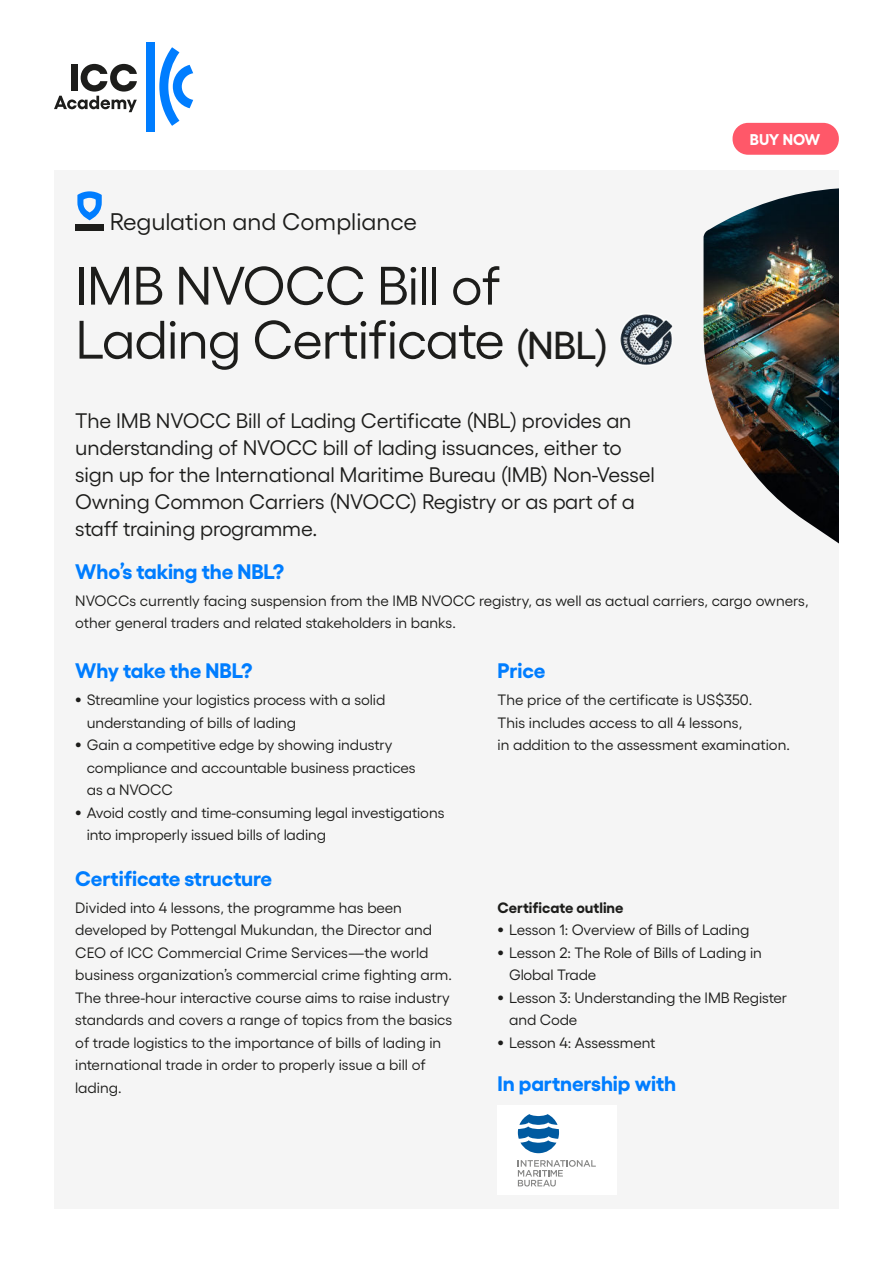
<style>
.page{position:relative;width:893px;height:1263px;background:#fff}
.page>*{position:absolute;margin:0;border:0;box-sizing:border-box;transform-origin:0 0}
.t1{font:54px/54px "Gellix";letter-spacing:-.02em;color:#1d1d1b}
.t2{font:24px "Gellix";color:#1d1d1b}
.t3{font:21px/27px "Gellix";letter-spacing:-.01em;color:#1d1d1b}
.t4{font:700 21px "Gellix";letter-spacing:-.005em;color:#007dff}
.t5{font:700 15.6px "Gellix";letter-spacing:-.01em;color:#fff}
.t6{font:15px/22.5px "Gellix";letter-spacing:-.005em;color:#1d1d1b}
.t7{font:700 15px "Gellix";color:#1d1d1b}
.s1{font-weight:500;font-size:39px}
.s2{font-size:21px}
</style>
<div class="page">
<div style="left:54px;top:170px;width:785px;height:1039px;background:#f5f5f5"></div>
<div style="left:732px;top:123px;width:107px;height:32px;background:#ff5869;border-radius:16px"></div>
<img style="left:620px;top:314px;width:53px;height:51px">
<div style="left:146px;top:42px;width:9px;height:89px;background:#007dff"></div>
<svg style="left:159px;top:47px;width:34px;height:79px"></svg>
<svg style="left:54px;top:64px;width:83px;height:48px"></svg>
<div style="left:497px;top:1105px;width:120px;height:90px;background:#fff"></div>
<svg style="left:518px;top:1114px;width:41px;height:39px"></svg>
<svg style="left:518px;top:1160px;width:78px;height:26px"></svg>
<div style="left:75px;top:224px;width:29px;height:6px;background:#1d1d1b"></div>
<svg style="left:77px;top:191px;width:25px;height:29px"></svg>
<img style="left:703px;top:188px;width:136px;height:355px">
<h2 class="t2" style="left:110px;top:211px;width:309px">Regulation and Compliance</h2>
<h1 class="t1" style="left:75px;top:261px;width:535px">IMB NVOCC Bill of<br>Lading Certificate <span class="s1">(NBL)</span></h1>
<p class="t5" style="left:750px;top:132px;width:72px">BUY NOW</p>
<p class="t3" style="left:75px;top:408px;width:581px">The IMB NVOCC Bill of Lading Certificate (NBL) provides an understanding of NVOCC bill of lading issuances, either to sign up for the International Maritime Bureau (IMB) Non-Vessel Owning Common Carriers (NVOCC) Registry or as part of a staff training programme.</p>
<h3 class="t4" style="left:75px;top:562px;width:211px">Who’s taking the NBL?</h3>
<p class="t6" style="left:75px;top:590px;width:735px">NVOCCs currently facing suspension from the IMB NVOCC registry, as well as actual carriers, cargo owners, other general traders and related stakeholders in banks.</p>
<h3 class="t4" style="left:497px;top:661px;width:49px">Price</h3>
<p class="t6" style="left:497px;top:689px;width:294px">The price of the certificate is US$350.<br>This includes access to all 4 lessons,<br>in addition to the assessment examination.</p>
<h3 class="t4" style="left:75px;top:661px;width:179px">Why take the NBL?</h3>
<p class="t6" style="left:87px;top:689px;width:300px;text-indent:-12px"><span class="s2">•</span> Streamline your logistics process with a solid understanding of bills of lading</p>
<p class="t6" style="left:87px;top:734px;width:330px;text-indent:-12px"><span class="s2">•</span> Gain a competitive edge by showing industry compliance and accountable business practices as a NVOCC</p>
<p class="t6" style="left:87px;top:802px;width:359px;text-indent:-12px"><span class="s2">•</span> Avoid costly and time-consuming legal investigations into improperly issued bills of lading</p>
<h3 class="t4" style="left:75px;top:869px;width:198px">Certificate structure</h3>
<p class="t6" style="left:75px;top:897px;width:379px">Divided into 4 lessons, the programme has been developed by Pottengal Mukundan, the Director and CEO of ICC Commercial Crime Services—the world business organization’s commercial crime fighting arm.<br>The three-hour interactive course aims to raise industry standards and covers a range of topics from the basics of trade logistics to the importance of bills of lading in international trade in order to properly issue a bill of lading.</p>
<p class="t7" style="left:497px;top:900px;width:128px">Certificate outline</p>
<p class="t6" style="left:497px;top:919px;width:253px"><span class="s2">•</span> Lesson 1: Overview of Bills of Lading</p>
<p class="t6" style="left:509px;top:942px;width:254px;text-indent:-12px"><span class="s2">•</span> Lesson 2: The Role of Bills of Lading in<br>Global Trade</p>
<p class="t6" style="left:509px;top:987px;width:279px;text-indent:-12px"><span class="s2">•</span> Lesson 3: Understanding the IMB Register and Code</p>
<p class="t6" style="left:497px;top:1032px;width:159px"><span class="s2">•</span> Lesson 4: Assessment</p>
<h3 class="t4" style="left:497px;top:1074px;width:180px">In partnership with</h3>
</div>
